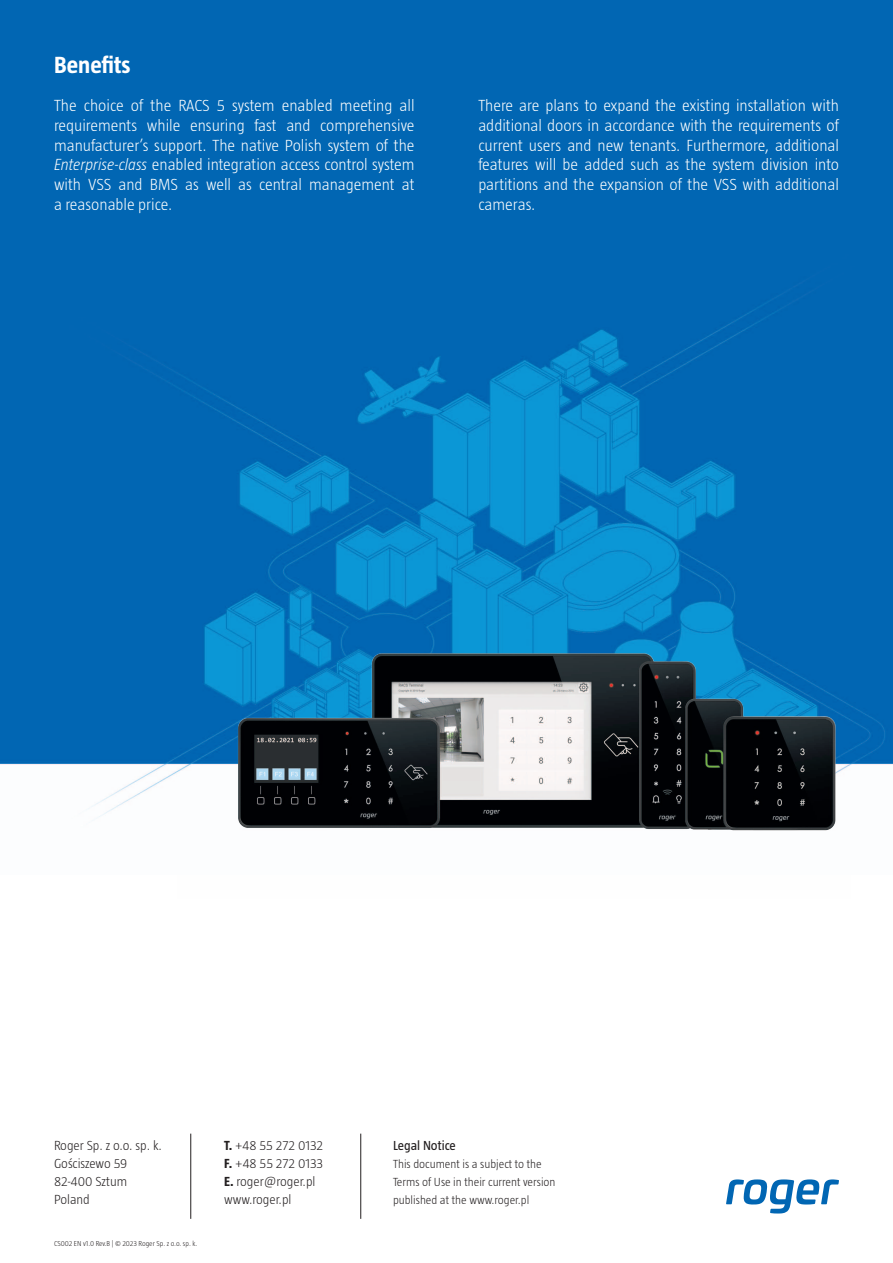
<style>
.page{position:relative;width:893px;height:1263px;background:#fff}
.page>*{position:absolute;margin:0;border:0;box-sizing:border-box;transform-origin:0 0}
.t1{font:700 24px "Taz";color:#fff}
.t2{font:300 16.5px/19.8px "Taz";color:#fff;text-align:justify}
.t3{font:300 13.5px/18px "Taz";color:#231f20}
.t4{font:13.5px "Taz";color:#231f20}
.t5{font:300 12px/18px "Taz";color:#231f20}
.t6{font:300 7.35px "Taz";color:#231f20}
.s1{font-style:italic}
.s2{font-weight:700}
</style>
<div class="page">
<img style="left:0;top:0;width:893px;height:821px">
<hr style="left:190px;top:1133px;width:1px;height:86px;background:#231f20">
<hr style="left:360px;top:1133px;width:1px;height:86px;background:#231f20">
<svg style="left:726px;top:1179px;width:113px;height:34px"></svg>
<img style="left:177px;top:619px;width:674px;height:212px">
<h1 class="t1" style="left:54px;top:52px;width:78px">Benefits</h1>
<p class="t2" style="left:54px;top:95px;width:362px">The choice of the RACS 5 system enabled meeting all requirements while ensuring fast and comprehensive manufacturer’s support. The native Polish system of the <span class="s1">Enterprise-class</span> enabled integration access control system with VSS and BMS as well as central management at a reasonable price.</p>
<p class="t2" style="left:478px;top:95px;width:362px">There are plans to expand the existing installation with additional doors in accordance with the requirements of current users and new tenants. Furthermore, additional features will be added such as the system division into partitions and the expansion of the VSS with additional cameras.</p>
<p class="t3" style="left:54px;top:1137px;width:109px">Roger Sp. z o.o. sp. k.<br>Gościszewo 59<br>82-400 Sztum<br>Poland</p>
<p class="t3" style="left:224px;top:1136px;width:101px"><span class="s2">T.</span> +48 55 272 0132<br><span class="s2">F.</span> +48 55 272 0133<br><span class="s2">E.</span> roger@roger.pl www.roger.pl</p>
<p class="t4" style="left:393px;top:1138px;width:64px">Legal Notice</p>
<p class="t5" style="left:393px;top:1155px;width:164px">This document is a subject to the<br>Terms of Use in their current version published at the www.roger.pl</p>
<p class="t6" style="left:54px;top:1239px;width:145px">CS002 EN v1.0 Rev.B | © 2023 Roger Sp. z o.o. sp. k.</p>
</div>
